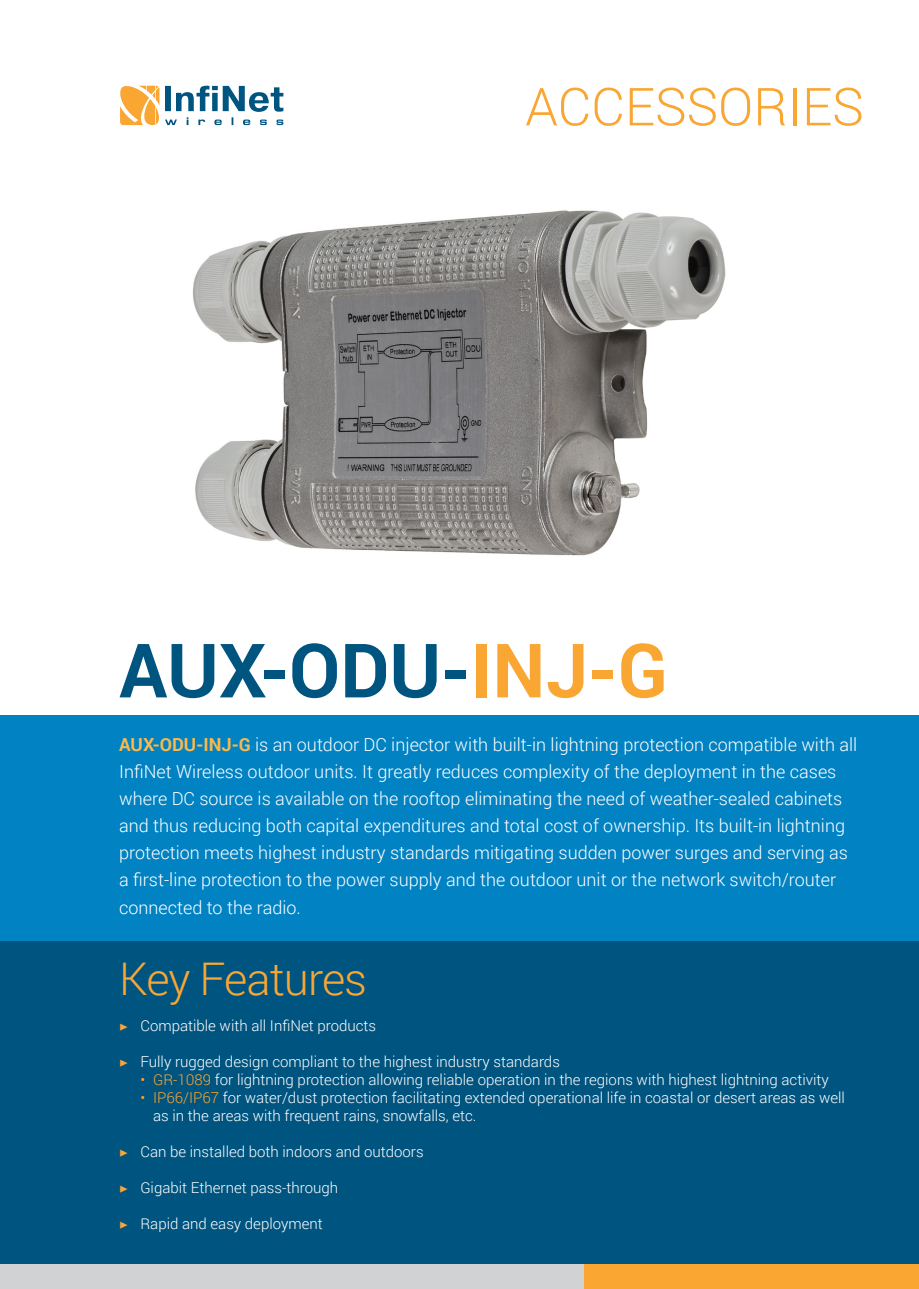
<style>
.page{position:relative;width:919px;height:1289px;background:#fff}
.page>*{position:absolute;margin:0;border:0;box-sizing:border-box;transform-origin:0 0}
.t1{font:700 75px "Roboto";color:#005480}
.t2{font:300 52.35px "Roboto";color:#faa633}
.t3{font:300 45px "Roboto";letter-spacing:-.02em;color:#faa633}
.t4{font:300 18px/27px "Roboto";color:#fff}
.t5{font:300 15px "Roboto";color:#fff}
.s1{color:#faa633}
.s2{font-weight:700;color:#fcb94b}
.s3{font-family:"Minion Pro";font-weight:400;color:#faa633}
</style>
<div class="page">
<div style="left:0;top:934px;width:918px;height:330px;background:#005480"></div>
<div style="left:0;top:715px;width:918px;height:225px;background:#0082c3"></div>
<div style="left:0;top:1264px;width:918px;height:24px;background:#faa633"></div>
<div style="left:0;top:1264px;width:583px;height:24px;background:#d1d2d4"></div>
<svg style="left:120px;top:85px;width:163px;height:40px"></svg>
<img style="left:193px;top:210px;width:533px;height:346px">
<p class="t2" style="left:525px;top:70px;width:340px">ACCESSORIES</p>
<p class="t1" style="left:119px;top:617px;width:550px">AUX-ODU-<span class="s1">INJ-G</span></p>
<p class="t4" style="left:119px;top:731px;width:739px"><span class="s2">AUX-ODU-INJ-G</span> is an outdoor DC injector with built-in lightning protection compatible with all InfiNet Wireless outdoor units. It greatly reduces complexity of the deployment in the cases where DC source is available on the rooftop eliminating the need of weather-sealed cabinets and thus reducing both capital expenditures and total cost of ownership. Its built-in lightning protection meets highest industry standards mitigating sudden power surges and serving as a first-line protection to the power supply and the outdoor unit or the network switch/router connected to the radio.</p>
<p class="t3" style="left:119px;top:947px;width:249px">Key Features</p>
<p class="t5" style="left:119px;top:1014px;width:258px"><span class="s3">▶</span> Compatible with all InfiNet products</p>
<p class="t5" style="left:119px;top:1050px;width:442px"><span class="s3">▶</span> Fully rugged design compliant to the highest industry standards</p>
<p class="t5" style="left:140px;top:1068px;width:690px"><span class="s1">• GR-1089</span> for lightning protection allowing reliable operation in the regions with highest lightning activity</p>
<p class="t5" style="left:140px;top:1086px;width:706px"><span class="s1">• IP66/IP67</span> for water/dust protection facilitating extended operational life in coastal or desert areas as well</p>
<p class="t5" style="left:153px;top:1104px;width:325px">as in the areas with frequent rains, snowfalls, etc.</p>
<p class="t5" style="left:119px;top:1140px;width:306px"><span class="s3">▶</span> Can be installed both indoors and outdoors</p>
<p class="t5" style="left:119px;top:1176px;width:220px"><span class="s3">▶</span> Gigabit Ethernet pass-through</p>
<p class="t5" style="left:119px;top:1212px;width:205px"><span class="s3">▶</span> Rapid and easy deployment</p>
</div>
